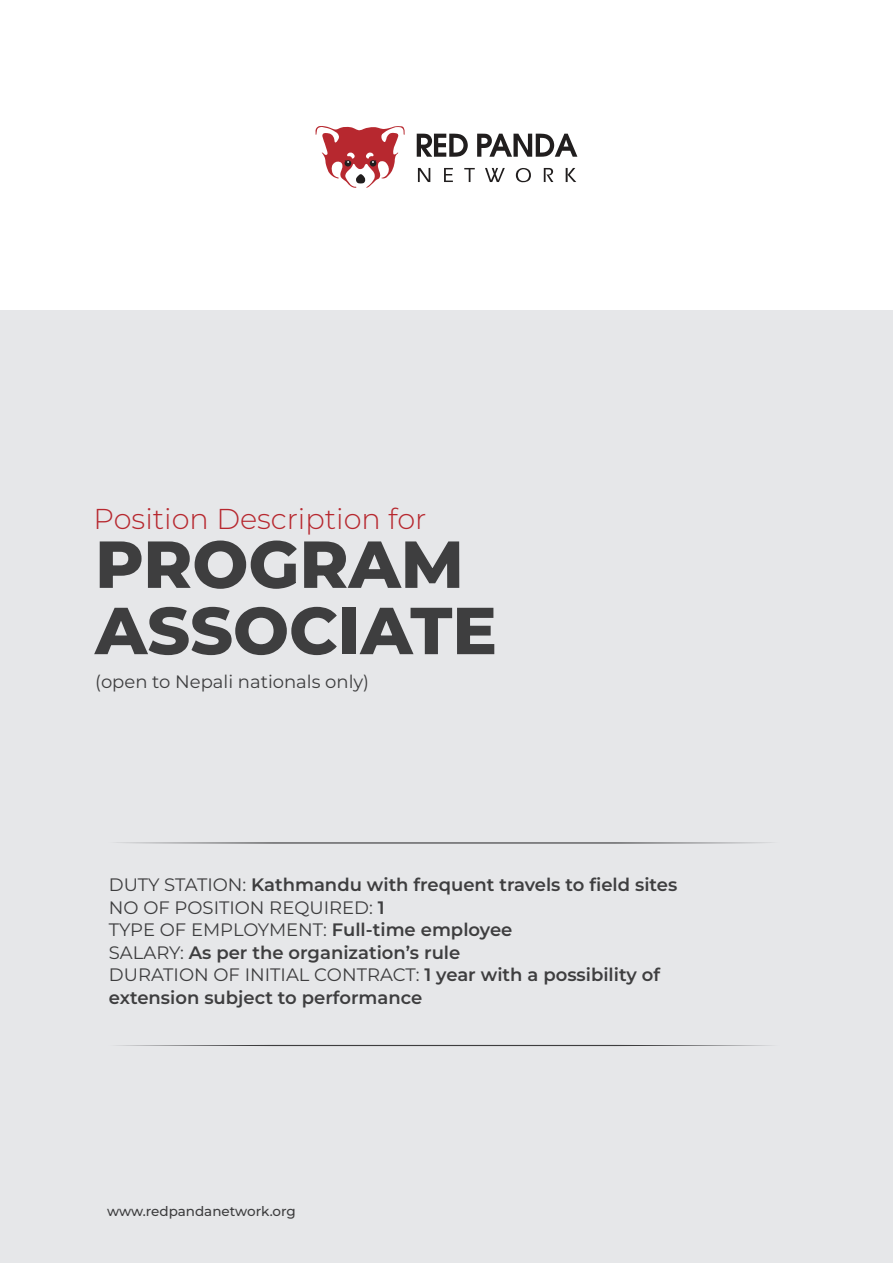
<style>
.page{position:relative;width:893px;height:1263px;background:#fff}
.page>*{position:absolute;margin:0;border:0;box-sizing:border-box;transform-origin:0 0}
.t1{font:800 66.3px/66.3px "Montserrat";color:#3e3e3f}
.t2{font:300 28.8px "Montserrat";color:#b7282f}
.t3{font:600 18px/22.5px "Montserrat";color:#3e3e3f}
.t4{font:18px "Montserrat";color:#3e3e3f}
.t5{font:500 13.5px "Montserrat";color:#3e3e3f}
.s1{font-weight:400}
</style>
<div class="page">
<div style="left:0;top:310px;width:893px;height:953px;background:#e6e7e9"></div>
<svg style="left:417px;top:134px;width:51px;height:23px"></svg>
<svg style="left:477px;top:134px;width:100px;height:23px"></svg>
<svg style="left:315px;top:126px;width:90px;height:62px"></svg>
<svg style="left:418px;top:168px;width:12px;height:14px"></svg>
<svg style="left:444px;top:168px;width:9px;height:14px"></svg>
<svg style="left:464px;top:168px;width:11px;height:14px"></svg>
<svg style="left:485px;top:168px;width:20px;height:14px"></svg>
<svg style="left:516px;top:168px;width:15px;height:14px"></svg>
<svg style="left:544px;top:168px;width:9px;height:14px"></svg>
<svg style="left:566px;top:168px;width:10px;height:14px"></svg>
<svg style="left:117px;top:842px;width:654px;height:2px"></svg>
<svg style="left:117px;top:1044px;width:654px;height:2px"></svg>
<h2 class="t2" style="left:94px;top:499px;width:334px">Position Description for</h2>
<h1 class="t1" style="left:95px;top:527px;width:403px">PROGRAM<br>ASSOCIATE</h1>
<p class="t4" style="left:95px;top:669px;width:276px">(open to Nepali nationals only)</p>
<p class="t3" style="left:109px;top:873px;width:570px"><span class="s1">DUTY STATION:</span> Kathmandu with frequent travels to field sites <span class="s1">NO OF POSITION REQUIRED:</span> 1<br><span class="s1">TYPE OF EMPLOYMENT:</span> Full-time employee<br><span class="s1">SALARY:</span> As per the organization’s rule<br><span class="s1">DURATION OF INITIAL CONTRACT:</span> 1 year with a possibility of extension subject to performance</p>
<p class="t5" style="left:107px;top:1201px;width:190px">www.redpandanetwork.org</p>
</div>
